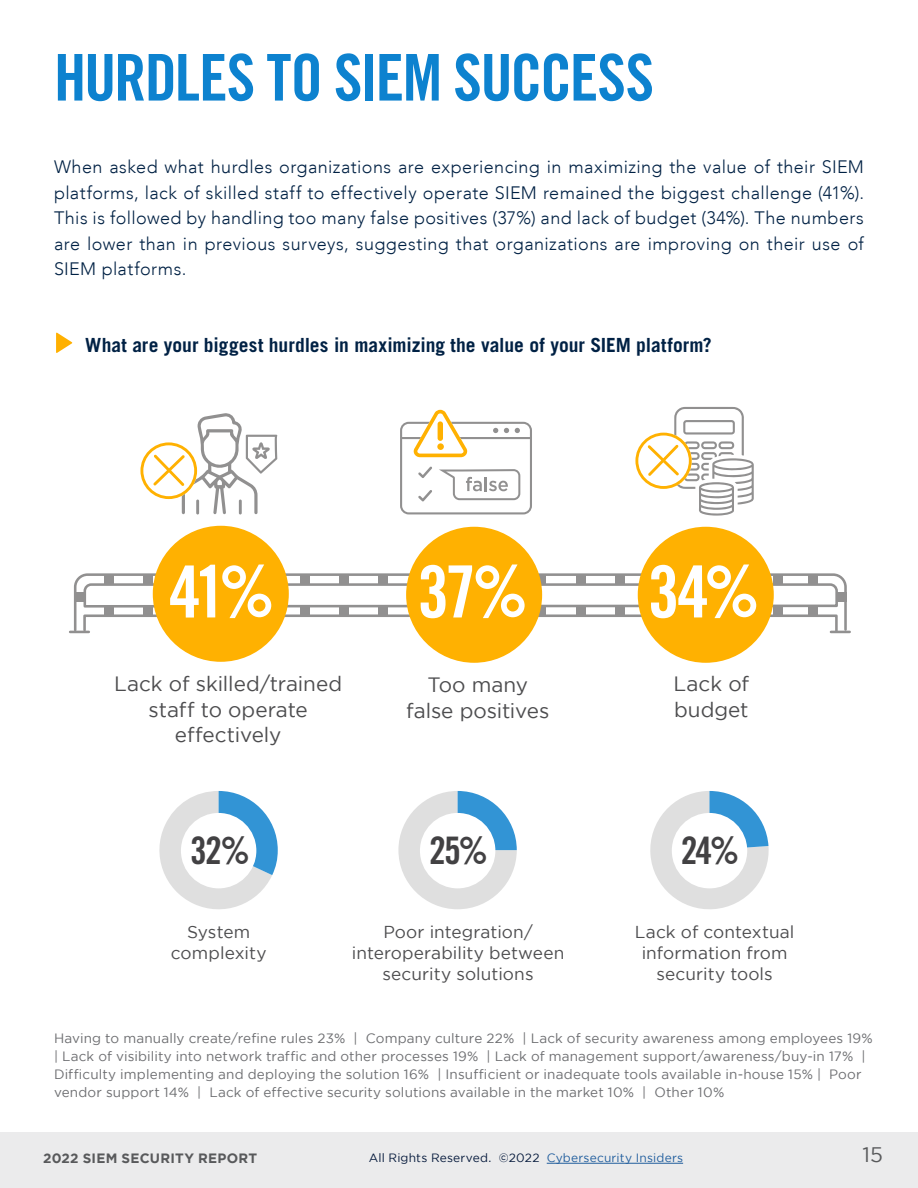
<style>
.page{position:relative;width:918px;height:1188px;background:#fff}
.page>*{position:absolute;margin:0;border:0;box-sizing:border-box;transform-origin:0 0}
.t1{font:72.15px "Trade Gothic LT Std Bd Cn 20";color:#fff}
.t2{font:64.5px "Trade Gothic LT Std Bd Cn 20";letter-spacing:-.03em;color:#0d82cf}
.t3{font:37.95px "Trade Gothic LT Std Bd Cn 20";color:#424143}
.t4{font:21px "Gotham";color:#58595b}
.t5{font:20.7px/25.8px "Gotham";letter-spacing:-.005em;color:#4d4d4f;text-align:center}
.t6{font:700 19.5px "Trade Gothic LT Std";color:#002144}
.t7{font:300 18px/25.5px "Avenir LT";letter-spacing:.025em;color:#002144;text-align:justify}
.t8{font:17.25px/20.7px "Gotham";letter-spacing:.005em;color:#4d4d4f;text-align:center}
.t9{font:13.5px/18px "Gotham";letter-spacing:.01em;color:#6d6e71}
.t10{font:700 13.5px "Gotham";letter-spacing:.02em;color:#58595b}
.t11{font:12px "Gotham";letter-spacing:.015em;color:#071b3d}
.s1{color:#215e9e}
</style>
<div class="page">
<div style="left:0;top:1132px;width:918px;height:56px;background:#ebebec"></div>
<hr style="left:547px;top:1163px;width:136px;height:1px;background:#215e9e">
<svg style="left:56px;top:332px;width:16px;height:21px"></svg>
<svg style="left:159px;top:791px;width:119px;height:118px"></svg>
<div style="left:181px;top:813px;width:75px;height:75px;background:#fff;border-radius:50%"></div>
<svg style="left:398px;top:791px;width:119px;height:118px"></svg>
<div style="left:420px;top:813px;width:75px;height:75px;background:#fff;border-radius:50%"></div>
<svg style="left:650px;top:791px;width:119px;height:118px"></svg>
<div style="left:672px;top:813px;width:75px;height:75px;background:#fff;border-radius:50%"></div>
<svg style="left:635px;top:407px;width:119px;height:109px"></svg>
<svg style="left:140px;top:413px;width:137px;height:101px"></svg>
<hr style="left:196px;top:500px;width:3px;height:14px;background:#919090">
<hr style="left:239px;top:500px;width:3px;height:14px;background:#919090">
<svg style="left:400px;top:410px;width:132px;height:104px"></svg>
<svg style="left:75px;top:572px;width:771px;height:10px"></svg>
<svg style="left:70px;top:582px;width:780px;height:52px"></svg>
<div style="left:75px;top:592px;width:9px;height:9px;background:#919090"></div>
<div style="left:104px;top:605px;width:9px;height:10px;background:#919090"></div>
<div style="left:808px;top:605px;width:9px;height:10px;background:#919090"></div>
<div style="left:143px;top:605px;width:9px;height:10px;background:#919090"></div>
<div style="left:104px;top:575px;width:9px;height:9px;background:#919090"></div>
<div style="left:808px;top:575px;width:9px;height:9px;background:#919090"></div>
<div style="left:300px;top:605px;width:9px;height:10px;background:#919090"></div>
<div style="left:300px;top:575px;width:9px;height:9px;background:#919090"></div>
<div style="left:339px;top:605px;width:9px;height:10px;background:#919090"></div>
<div style="left:339px;top:575px;width:9px;height:9px;background:#919090"></div>
<div style="left:379px;top:605px;width:9px;height:10px;background:#919090"></div>
<div style="left:379px;top:575px;width:9px;height:9px;background:#919090"></div>
<div style="left:537px;top:605px;width:9px;height:10px;background:#919090"></div>
<div style="left:537px;top:575px;width:9px;height:9px;background:#919090"></div>
<div style="left:576px;top:605px;width:9px;height:10px;background:#919090"></div>
<div style="left:576px;top:575px;width:9px;height:9px;background:#919090"></div>
<div style="left:615px;top:605px;width:9px;height:10px;background:#919090"></div>
<div style="left:615px;top:575px;width:9px;height:9px;background:#919090"></div>
<div style="left:773px;top:605px;width:9px;height:10px;background:#919090"></div>
<div style="left:773px;top:575px;width:9px;height:9px;background:#919090"></div>
<div style="left:143px;top:575px;width:9px;height:9px;background:#919090"></div>
<div style="left:837px;top:592px;width:9px;height:9px;background:#919090"></div>
<div style="left:153px;top:526px;width:136px;height:136px;background:#ffb101;border-radius:50%"></div>
<div style="left:406px;top:527px;width:136px;height:136px;background:#ffb101;border-radius:50%"></div>
<div style="left:638px;top:527px;width:136px;height:136px;background:#ffb101;border-radius:50%"></div>
<h2 class="t2" style="left:54px;top:38px;width:602px">HURDLES TO SIEM SUCCESS</h2>
<p class="t7" style="left:54px;top:155px;width:812px">When asked what hurdles organizations are experiencing in maximizing the value of their SIEM platforms, lack of skilled staff to effectively operate SIEM remained the biggest challenge (41%).<br>This is followed by handling too many false positives (37%) and lack of budget (34%). The numbers are lower than in previous surveys, suggesting that organizations are improving on their use of SIEM platforms.</p>
<h3 class="t6" style="left:85px;top:333px;width:628px">What are your biggest hurdles in maximizing the value of your SIEM platform?</h3>
<h1 class="t1" style="left:169px;top:548px;width:108px">41%</h1>
<h1 class="t1" style="left:417px;top:548px;width:113px">37%</h1>
<h1 class="t1" style="left:648px;top:548px;width:114px">34%</h1>
<h3 class="t5" style="left:114px;top:670px;width:229px">Lack of skilled/trained staff to operate effectively</h3>
<h3 class="t5" style="left:406px;top:672px;width:145px">Too many false positives</h3>
<h3 class="t5" style="left:674px;top:671px;width:77px;text-align:left">Lack of budget</h3>
<h3 class="t3" style="left:190px;top:827px;width:61px">32%</h3>
<h3 class="t3" style="left:429px;top:827px;width:61px">25%</h3>
<h3 class="t3" style="left:681px;top:827px;width:60px">24%</h3>
<p class="t8" style="left:171px;top:922px;width:97px">System complexity</p>
<p class="t8" style="left:352px;top:922px;width:214px">Poor integration/ interoperability between security solutions</p>
<p class="t8" style="left:635px;top:922px;width:161px">Lack of contextual information from security tools</p>
<p class="t9" style="left:54px;top:1029px;width:820px">Having to manually create/refine rules 23% | Company culture 22% | Lack of security awareness among employees 19% | Lack of visibility into network traffic and other processes 19% | Lack of management support/awareness/buy-in 17% | Difficulty implementing and deploying the solution 16% | Insufficient or inadequate tools available in-house 15% | Poor vendor support 14% | Lack of effective security solutions available in the market 10% | Other 10%</p>
<p class="t10" style="left:43px;top:1150px;width:216px">2022 SIEM SECURITY REPORT</p>
<p class="t11" style="left:369px;top:1151px;width:316px">All Rights Reserved. ©2022 <span class="s1">Cybersecurity Insiders</span></p>
<h3 class="t4" style="left:863px;top:1143px;width:22px">15</h3>
</div>
